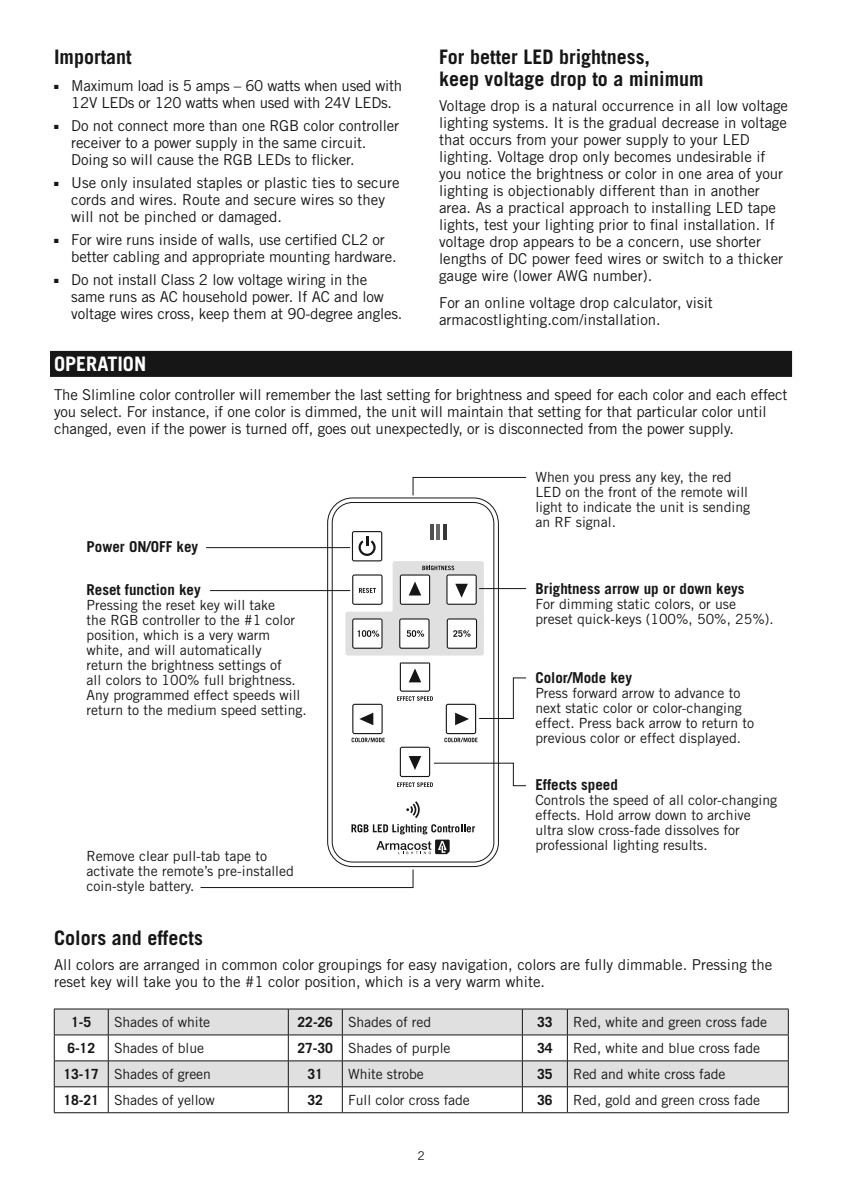
<style>
.page{position:relative;width:864px;height:1187px;background:#fff}
.page>*{position:absolute;margin:0;border:0;box-sizing:border-box;transform-origin:0 0}
.t1{font:700 20px/22px "Trade Gothic LT Std";color:#161616}
.t2{font:700 20px "Trade Gothic LT Std";color:#fff}
.t3{font:15px/17px "Trade Gothic LT Std";color:#161616}
.t4{font:700 15px "Trade Gothic LT Std";color:#161616}
.t5{font:15px/17px "Trade Gothic LT Std";letter-spacing:-.02em;color:#161616;text-align:center}
.t6{font:14px/15px "Trade Gothic LT Std";color:#161616}
.t7{font:700 14px "Trade Gothic LT Std";letter-spacing:-.005em;color:#161616}
.t8{font:12px "Trade Gothic LT Std";color:#161616}
.s1{font-weight:700}
</style>
<div class="page">
<div style="left:50px;top:351px;width:742px;height:26px;background:#161616"></div>
<svg style="left:55px;top:1009px;width:733px;height:77px;fill:#e0e0e0"></svg>
<hr style="left:54px;top:1008px;width:54px;height:1px;background:#161616">
<hr style="left:108px;top:1008px;width:180px;height:1px;background:#161616">
<hr style="left:288px;top:1008px;width:54px;height:1px;background:#161616">
<hr style="left:342px;top:1008px;width:180px;height:1px;background:#161616">
<hr style="left:522px;top:1008px;width:45px;height:1px;background:#161616">
<hr style="left:567px;top:1008px;width:221px;height:1px;background:#161616">
<hr style="left:54px;top:1034px;width:54px;height:1px;background:#161616">
<hr style="left:108px;top:1034px;width:180px;height:1px;background:#161616">
<hr style="left:288px;top:1034px;width:54px;height:1px;background:#161616">
<hr style="left:342px;top:1034px;width:180px;height:1px;background:#161616">
<hr style="left:522px;top:1034px;width:45px;height:1px;background:#161616">
<hr style="left:567px;top:1034px;width:221px;height:1px;background:#161616">
<hr style="left:54px;top:1060px;width:54px;height:1px;background:#161616">
<hr style="left:108px;top:1060px;width:180px;height:1px;background:#161616">
<hr style="left:288px;top:1060px;width:54px;height:1px;background:#161616">
<hr style="left:342px;top:1060px;width:180px;height:1px;background:#161616">
<hr style="left:522px;top:1060px;width:45px;height:1px;background:#161616">
<hr style="left:567px;top:1060px;width:221px;height:1px;background:#161616">
<hr style="left:54px;top:1086px;width:54px;height:1px;background:#161616">
<svg style="left:54px;top:1009px;width:1px;height:103px"></svg>
<hr style="left:108px;top:1086px;width:180px;height:1px;background:#161616">
<svg style="left:108px;top:1009px;width:1px;height:103px"></svg>
<hr style="left:288px;top:1086px;width:54px;height:1px;background:#161616">
<svg style="left:288px;top:1009px;width:1px;height:103px"></svg>
<hr style="left:342px;top:1086px;width:180px;height:1px;background:#161616">
<svg style="left:342px;top:1009px;width:1px;height:103px"></svg>
<hr style="left:522px;top:1086px;width:45px;height:1px;background:#161616">
<svg style="left:522px;top:1009px;width:1px;height:103px"></svg>
<hr style="left:567px;top:1086px;width:221px;height:1px;background:#161616">
<svg style="left:567px;top:1009px;width:1px;height:103px"></svg>
<svg style="left:788px;top:1009px;width:1px;height:103px"></svg>
<hr style="left:54px;top:1112px;width:54px;height:1px;background:#161616">
<hr style="left:108px;top:1112px;width:180px;height:1px;background:#161616">
<hr style="left:288px;top:1112px;width:54px;height:1px;background:#161616">
<hr style="left:342px;top:1112px;width:180px;height:1px;background:#161616">
<hr style="left:522px;top:1112px;width:45px;height:1px;background:#161616">
<hr style="left:567px;top:1112px;width:221px;height:1px;background:#161616">
<svg style="left:327px;top:497px;width:172px;height:370px"></svg>
<svg style="left:352px;top:618px;width:30px;height:30px"></svg>
<svg style="left:352px;top:574px;width:30px;height:30px"></svg>
<svg style="left:399px;top:618px;width:30px;height:30px"></svg>
<svg style="left:447px;top:618px;width:30px;height:30px"></svg>
<svg style="left:351px;top:824px;width:124px;height:30px"></svg>
<svg style="left:406px;top:801px;width:14px;height:17px"></svg>
<hr style="left:430px;top:523px;width:3px;height:16px;background:#505050">
<hr style="left:436px;top:523px;width:4px;height:16px;background:#676767">
<hr style="left:443px;top:523px;width:4px;height:16px;background:#373737">
<svg style="left:412px;top:476px;width:115px;height:20px"></svg>
<svg style="left:200px;top:869px;width:214px;height:19px"></svg>
<hr style="left:206px;top:547px;width:144px;height:1px;background:#161616">
<hr style="left:210px;top:590px;width:140px;height:1px;background:#161616">
<hr style="left:479px;top:588px;width:47px;height:1px;background:#161616">
<svg style="left:397px;top:662px;width:130px;height:124px"></svg>
<h1 class="t1" style="left:54px;top:46px;width:79px">Important</h1>
<p class="t5" style="left:54px;top:77px;width:349px">■ Maximum load is 5 amps – 60 watts when used with<br>12V LEDs or 120 watts when used with 24V LEDs.</p>
<p class="t3" style="left:71px;top:117px;width:329px;text-indent:-17px">■ Do not connect more than one RGB color controller receiver to a power supply in the same circuit.<br>Doing so will cause the RGB LEDs to flicker.</p>
<p class="t3" style="left:71px;top:174px;width:330px;text-indent:-17px">■ Use only insulated staples or plastic ties to secure cords and wires. Route and secure wires so they will not be pinched or damaged.</p>
<p class="t3" style="left:71px;top:231px;width:327px;text-indent:-17px">■ For wire runs inside of walls, use certified CL2 or better cabling and appropriate mounting hardware.</p>
<p class="t3" style="left:71px;top:271px;width:333px;text-indent:-17px">■ Do not install Class 2 low voltage wiring in the same runs as AC household power. If AC and low voltage wires cross, keep them at 90-degree angles.</p>
<h1 class="t1" style="left:439px;top:46px;width:266px">For better LED brightness,<br>keep voltage drop to a minimum</h1>
<p class="t3" style="left:439px;top:97px;width:350px">Voltage drop is a natural occurrence in all low voltage lighting systems. It is the gradual decrease in voltage that occurs from your power supply to your LED lighting. Voltage drop only becomes undesirable if you notice the brightness or color in one area of your lighting is objectionably different than in another area. As a practical approach to installing LED tape lights, test your lighting prior to final installation. If voltage drop appears to be a concern, use shorter lengths of DC power feed wires or switch to a thicker gauge wire (lower AWG number).</p>
<p class="t3" style="left:439px;top:294px;width:275px">For an online voltage drop calculator, visit armacostlighting.com/installation.</p>
<h1 class="t2" style="left:54px;top:352px;width:94px">OPERATION</h1>
<p class="t3" style="left:54px;top:386px;width:735px">The Slimline color controller will remember the last setting for brightness and speed for each color and each effect you select. For instance, if one color is dimmed, the unit will maintain that setting for that particular color until changed, even if the power is turned off, goes out unexpectedly, or is disconnected from the power supply.</p>
<p class="t4" style="left:87px;top:537px;width:113px">Power ON/OFF key</p>
<p class="t4" style="left:87px;top:580px;width:116px">Reset function key</p>
<p class="t6" style="left:87px;top:597px;width:222px">Pressing the reset key will take<br>the RGB controller to the #1 color position, which is a very warm white, and will automatically<br>return the brightness settings of<br>all colors to 100% full brightness.<br>Any programmed effect speeds will return to the medium speed setting.</p>
<p class="t6" style="left:87px;top:848px;width:209px">Remove clear pull-tab tape to activate the remote’s pre-installed coin-style battery.</p>
<p class="t6" style="left:535px;top:469px;width:216px">When you press any key, the red<br>LED on the front of the remote will light to indicate the unit is sending an RF signal.</p>
<p class="t4" style="left:535px;top:579px;width:211px">Brightness arrow up or down keys</p>
<p class="t6" style="left:535px;top:596px;width:240px">For dimming static colors, or use preset quick-keys (100%, 50%, 25%).</p>
<p class="t4" style="left:535px;top:668px;width:98px">Color/Mode key</p>
<p class="t6" style="left:535px;top:685px;width:220px">Press forward arrow to advance to next static color or color-changing effect. Press back arrow to return to previous color or effect displayed.</p>
<p class="t4" style="left:535px;top:775px;width:84px">Effects speed</p>
<p class="t6" style="left:535px;top:792px;width:243px">Controls the speed of all color-changing effects. Hold arrow down to archive ultra slow cross-fade dissolves for professional lighting results.</p>
<h1 class="t1" style="left:54px;top:926px;width:150px">Colors and effects</h1>
<p class="t3" style="left:54px;top:955px;width:720px">All colors are arranged in common color groupings for easy navigation, colors are fully dimmable. Pressing the reset key will take you to the #1 color position, which is a very warm white.</p>
<p class="t7" style="left:71px;top:1013px;width:22px">1-5</p>
<p class="t6" style="left:114px;top:1014px;width:98px">Shades of white</p>
<p class="t6" style="left:298px;top:1014px;width:135px"><span class="s1">22-26</span> Shades of red</p>
<p class="t7" style="left:537px;top:1013px;width:17px">33</p>
<p class="t6" style="left:573px;top:1014px;width:195px">Red, white and green cross fade</p>
<p class="t7" style="left:67px;top:1039px;width:29px">6-12</p>
<p class="t6" style="left:114px;top:1040px;width:92px">Shades of blue</p>
<p class="t6" style="left:297px;top:1040px;width:154px"><span class="s1">27-30</span> Shades of purple</p>
<p class="t7" style="left:537px;top:1039px;width:17px">34</p>
<p class="t6" style="left:573px;top:1040px;width:188px">Red, white and blue cross fade</p>
<p class="t6" style="left:63px;top:1066px;width:149px"><span class="s1">13-17</span> Shades of green</p>
<p class="t7" style="left:307px;top:1065px;width:17px">31</p>
<p class="t6" style="left:348px;top:1066px;width:77px">White strobe</p>
<p class="t7" style="left:537px;top:1065px;width:17px">35</p>
<p class="t6" style="left:573px;top:1066px;width:154px">Red and white cross fade</p>
<p class="t6" style="left:63px;top:1092px;width:153px"><span class="s1">18-21</span> Shades of yellow</p>
<p class="t7" style="left:307px;top:1091px;width:17px">32</p>
<p class="t6" style="left:348px;top:1092px;width:123px">Full color cross fade</p>
<p class="t7" style="left:537px;top:1091px;width:17px">36</p>
<p class="t6" style="left:573px;top:1092px;width:188px">Red, gold and green cross fade</p>
<p class="t8" style="left:417px;top:1148px;width:9px">2</p>
</div>
